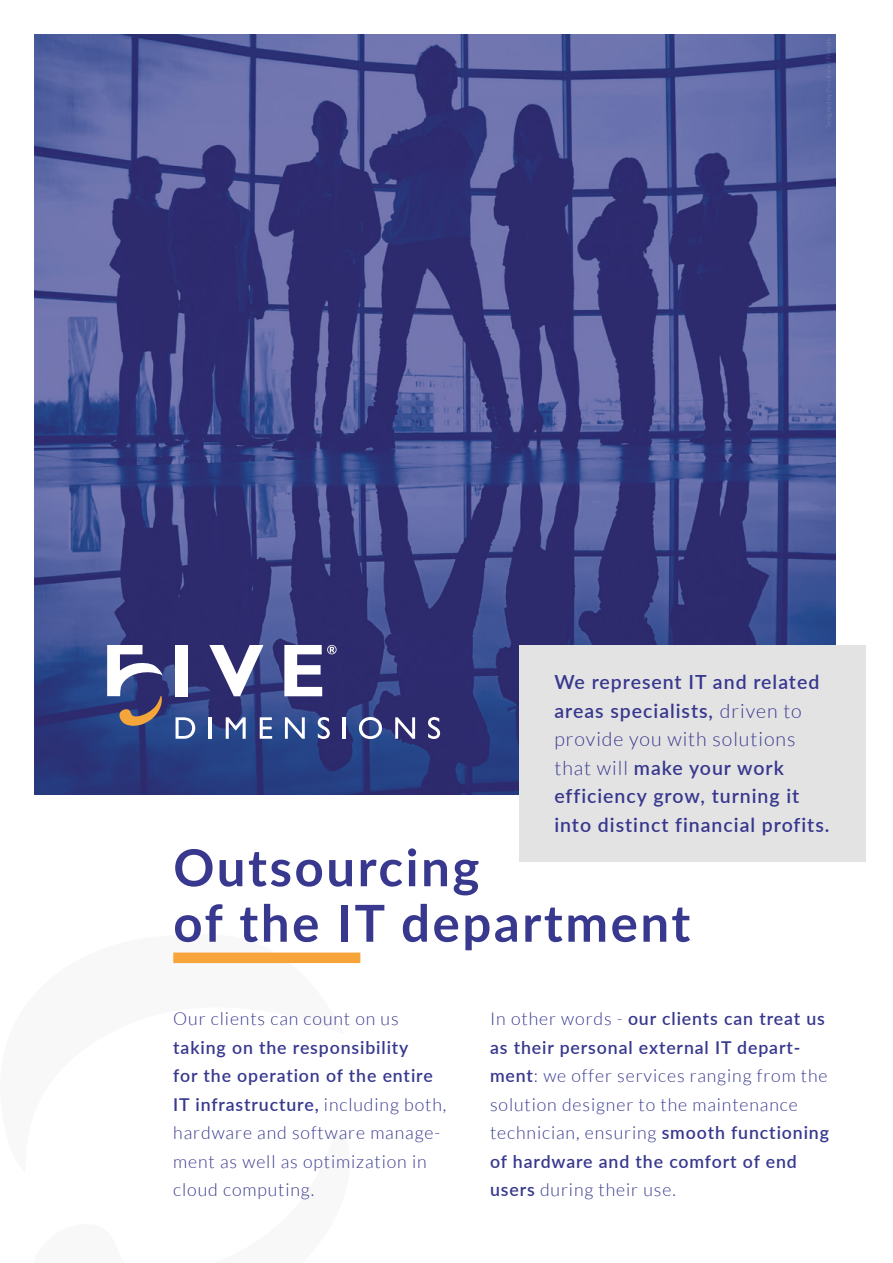
<style>
.page{position:relative;width:893px;height:1263px;background:#fff}
.page>*{position:absolute;margin:0;border:0;box-sizing:border-box;transform-origin:0 0}
.t1{font:700 51px/55.5px "Lato";letter-spacing:.05em;color:#37388e}
.t2{font:600 19.5px/28.5px "Lato";letter-spacing:.05em;color:#37388e}
.t3{font:300 17.7px/28.5px "Lato";letter-spacing:.05em;color:#37388e}
.s1{font-weight:300}
.s2{font-weight:600}
</style>
<div class="page">
<img style="left:34px;top:34px;width:802px;height:760px">
<div style="left:519px;top:645px;width:347px;height:216px;background:#e4e3e4"></div>
<div style="left:173px;top:952px;width:187px;height:11px;background:#f7a53b"></div>
<div style="left:175px;top:645px;width:13px;height:51px;background:#fff"></div>
<svg style="left:209px;top:645px;width:54px;height:51px"></svg>
<svg style="left:176px;top:717px;width:19px;height:22px"></svg>
<hr style="left:209px;top:717px;width:3px;height:22px;background:#fff">
<svg style="left:226px;top:717px;width:20px;height:22px"></svg>
<svg style="left:260px;top:717px;width:12px;height:22px"></svg>
<svg style="left:285px;top:717px;width:20px;height:22px"></svg>
<svg style="left:318px;top:717px;width:12px;height:22px"></svg>
<hr style="left:343px;top:717px;width:3px;height:22px;background:#fff">
<svg style="left:359px;top:717px;width:23px;height:22px"></svg>
<svg style="left:395px;top:717px;width:20px;height:22px"></svg>
<svg style="left:428px;top:717px;width:12px;height:22px"></svg>
<svg style="left:107px;top:645px;width:56px;height:81px"></svg>
<svg style="left:284px;top:645px;width:53px;height:51px"></svg>
<p class="t2" style="left:554px;top:667px;width:277px">We represent IT and related areas specialists, <span class="s1">driven to provide you with solutions that will</span> make your work efficiency grow, turning it into distinct financial profits.</p>
<h1 class="t1" style="left:173px;top:838px;width:518px">Outsourcing<br>of the IT department</h1>
<p class="t3" style="left:173px;top:1005px;width:227px">Our clients can count on us</p>
<p class="t3" style="left:173px;top:1033px;width:275px"><span class="s2">taking on the responsibility<br>for the operation of the entire<br>IT infrastructure,</span> including both, hardware and software manage&shy;ment as well as optimization in cloud computing.</p>
<p class="t3" style="left:490px;top:1005px;width:340px">In other words - <span class="s2">our clients can treat us as their personal external IT depart&shy;ment</span>: we offer services ranging from the solution designer to the maintenance technician, ensuring <span class="s2">smooth functioning of hardware and the comfort of end users</span> during their use.</p>
</div>
